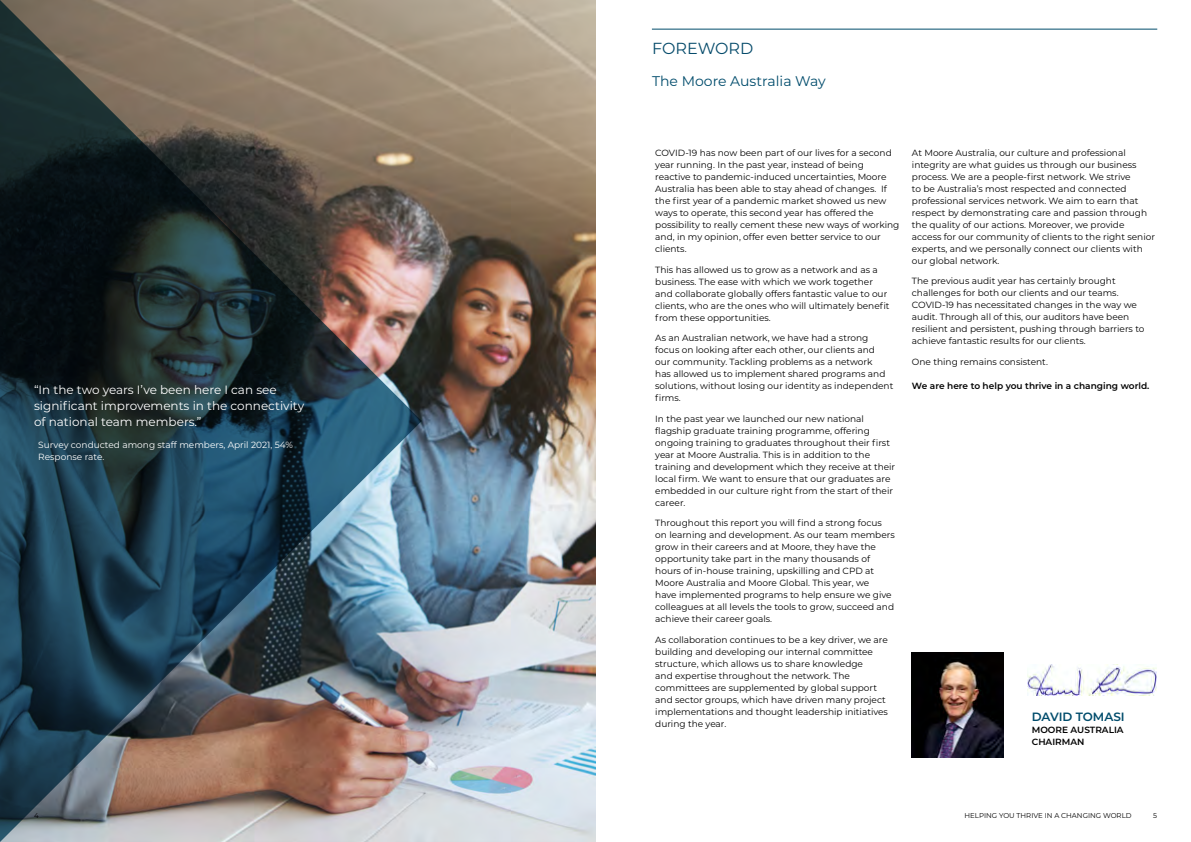
<style>
.page{position:relative;width:1191px;height:842px;background:#fff}
.page>*{position:absolute;margin:0;border:0;box-sizing:border-box;transform-origin:0 0}
.t1{font:16px "Montserrat";color:#064b6b}
.t2{font:14px "Montserrat";color:#004c6c}
.t3{font:12px/16px "Montserrat";color:#fff}
.t4{font:600 12px "Montserrat";color:#004c6c}
.t5{font:9px/12px "Montserrat";color:#000}
.t6{font:600 9px/12px "Montserrat";color:#000}
.t7{font:9px/12px "Montserrat";color:#fff}
.t8{font:7px "Montserrat";color:#000}
</style>
<div class="page">
<img style="left:422px;top:0;width:173px;height:842px">
<img style="left:0;top:0;width:422px;height:842px">
<hr style="left:652px;top:29px;width:505px;height:1px;background:#024c6c">
<img style="left:912px;top:652px;width:91px;height:106px">
<img style="left:1027px;top:664px;width:130px;height:31px">
<h1 class="t1" style="left:652px;top:38px;width:103px">FOREWORD</h1>
<h3 class="t3" style="left:34px;top:381px;width:272px">“In the two years I’ve been here I can see significant improvements in the connectivity of national team members.”</h3>
<p class="t7" style="left:38px;top:438px;width:256px">Survey conducted among staff members, April 2021, 54%<br>Response rate.</p>
<h2 class="t2" style="left:652px;top:72px;width:175px">The Moore Australia Way</h2>
<p class="t5" style="left:655px;top:147px;width:246px">COVID-19 has now been part of our lives for a second year running. In the past year, instead of being reactive to pandemic-induced uncertainties, Moore Australia has been able to stay ahead of changes. If the first year of a pandemic market showed us new ways to operate, this second year has offered the possibility to really cement these new ways of working and, in my opinion, offer even better service to our clients.</p>
<p class="t5" style="left:655px;top:263px;width:236px">This has allowed us to grow as a network and as a business. The ease with which we work together and collaborate globally offers fantastic value to our clients, who are the ones who will ultimately benefit from these opportunities.</p>
<p class="t5" style="left:655px;top:331px;width:240px">As an Australian network, we have had a strong focus on looking after each other, our clients and<br>our community. Tackling problems as a network<br>has allowed us to implement shared programs and solutions, without losing our identity as independent firms.</p>
<p class="t5" style="left:655px;top:412px;width:241px">In the past year we launched our new national flagship graduate training programme, offering ongoing training to graduates throughout their first year at Moore Australia. This is in addition to the training and development which they receive at their local firm. We want to ensure that our graduates are embedded in our culture right from the start of their career.</p>
<p class="t5" style="left:655px;top:516px;width:241px">Throughout this report you will find a strong focus on learning and development. As our team members grow in their careers and at Moore, they have the opportunity take part in the many thousands of hours of in-house training, upskilling and CPD at Moore Australia and Moore Global. This year, we<br>have implemented programs to help ensure we give colleagues at all levels the tools to grow, succeed and achieve their career goals.</p>
<p class="t5" style="left:655px;top:633px;width:234px">As collaboration continues to be a key driver, we are building and developing our internal committee structure, which allows us to share knowledge<br>and expertise throughout the network. The committees are supplemented by global support and sector groups, which have driven many project implementations and thought leadership initiatives during the year.</p>
<p class="t5" style="left:912px;top:146px;width:244px">At Moore Australia, our culture and professional integrity are what guides us through our business process. We are a people-first network. We strive<br>to be Australia’s most respected and connected professional services network. We aim to earn that respect by demonstrating care and passion through the quality of our actions. Moreover, we provide access for our community of clients to the right senior experts, and we personally connect our clients with our global network.</p>
<p class="t5" style="left:912px;top:275px;width:234px">The previous audit year has certainly brought challenges for both our clients and our teams.<br>COVID-19 has necessitated changes in the way we audit. Through all of this, our auditors have been resilient and persistent, pushing through barriers to achieve fantastic results for our clients.</p>
<p class="t5" style="left:912px;top:355px;width:137px">One thing remains consistent.</p>
<p class="t6" style="left:912px;top:379px;width:239px">We are here to help you thrive in a changing world.</p>
<h3 class="t4" style="left:1031px;top:708px;width:94px">DAVID TOMASI</h3>
<p class="t6" style="left:1031px;top:723px;width:93px">MOORE AUSTRALIA<br>CHAIRMAN</p>
<p class="t8" style="left:34px;top:810px;width:6px">4</p>
<p class="t8" style="left:964px;top:810px;width:168px">HELPING YOU THRIVE IN A CHANGING WORLD</p>
<p class="t8" style="left:1153px;top:810px;width:5px">5</p>
</div>
